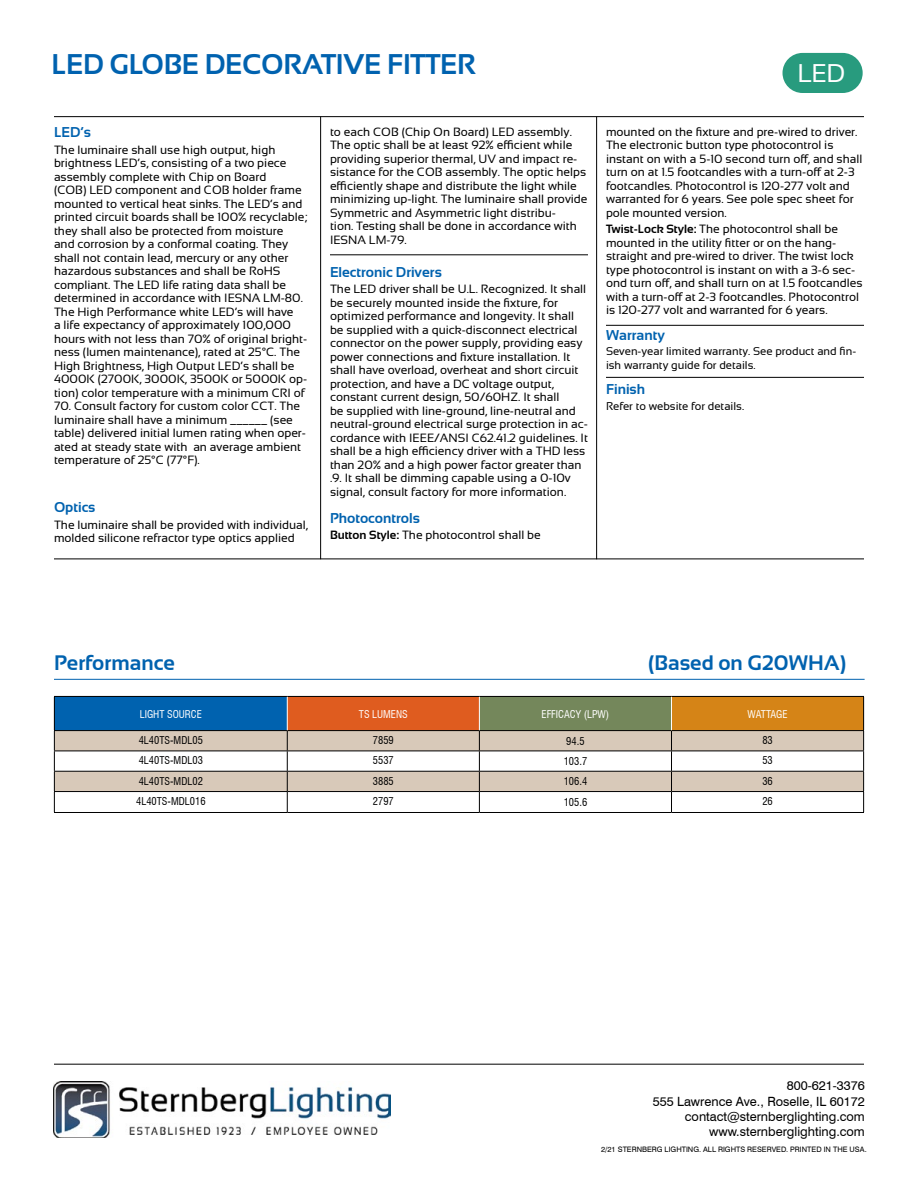
<style>
.page{position:relative;width:918px;height:1188px;background:#fff}
.page>*{position:absolute;margin:0;border:0;box-sizing:border-box;transform-origin:0 0}
.t1{font:700 28.5px "Sansation";letter-spacing:-.01em;color:#0062af}
.t2{font:25.65px "Sansation";color:#fff}
.t3{font:700 21px "Sansation";color:#0062af}
.t4{font:700 14.25px "Sansation";color:#0062af}
.t5{font:12.75px/15.3px "Swiss 721 BT";color:#000;text-align:right}
.t6{font:12px/13.5px "Sansation";color:#000}
.t7{font:12px/13.5px "Sansation";color:#000101}
.t8{font:11.25px/13.5px "Sansation";color:#000}
.t9{font:condensed 10.5px "Swiss 721 BT";color:#000}
.t10{font:condensed 10.5px "Swiss 721 BT";color:#fff}
.t11{font:7.5px "Swiss 721 BT";color:#000}
.s1{font-weight:700}
</style>
<div class="page">
<div style="left:54px;top:696px;width:233px;height:35px;background:#0062af"></div>
<div style="left:287px;top:696px;width:192px;height:35px;background:#df5c1f"></div>
<div style="left:479px;top:696px;width:193px;height:35px;background:#74875b"></div>
<div style="left:672px;top:696px;width:192px;height:35px;background:#d58417"></div>
<svg style="left:55px;top:731px;width:808px;height:60px;fill:#d8c9b9"></svg>
<hr style="left:54px;top:696px;width:233px;height:1px;background:#000">
<hr style="left:54px;top:697px;width:1px;height:33px;background:#000">
<hr style="left:287px;top:696px;width:192px;height:1px;background:#000">
<hr style="left:479px;top:696px;width:193px;height:1px;background:#000">
<hr style="left:672px;top:696px;width:192px;height:1px;background:#000">
<hr style="left:863px;top:697px;width:1px;height:33px;background:#000">
<hr style="left:54px;top:730px;width:233px;height:1px;background:#000">
<hr style="left:287px;top:730px;width:192px;height:1px;background:#000">
<hr style="left:479px;top:730px;width:193px;height:1px;background:#000">
<hr style="left:672px;top:730px;width:192px;height:1px;background:#000">
<hr style="left:54px;top:751px;width:233px;height:1px;background:#000">
<hr style="left:287px;top:751px;width:192px;height:1px;background:#000">
<hr style="left:479px;top:751px;width:193px;height:1px;background:#000">
<hr style="left:672px;top:751px;width:192px;height:1px;background:#000">
<hr style="left:54px;top:771px;width:233px;height:1px;background:#000">
<hr style="left:287px;top:771px;width:192px;height:1px;background:#000">
<hr style="left:479px;top:771px;width:193px;height:1px;background:#000">
<hr style="left:672px;top:771px;width:192px;height:1px;background:#000">
<hr style="left:54px;top:791px;width:233px;height:1px;background:#000">
<svg style="left:54px;top:731px;width:1px;height:81px"></svg>
<hr style="left:287px;top:791px;width:192px;height:1px;background:#000">
<svg style="left:287px;top:731px;width:1px;height:81px"></svg>
<hr style="left:479px;top:791px;width:193px;height:1px;background:#000">
<svg style="left:479px;top:731px;width:1px;height:81px"></svg>
<hr style="left:672px;top:791px;width:192px;height:1px;background:#000">
<svg style="left:671px;top:731px;width:1px;height:81px"></svg>
<svg style="left:863px;top:731px;width:1px;height:81px"></svg>
<hr style="left:54px;top:812px;width:233px;height:1px;background:#000">
<hr style="left:287px;top:812px;width:192px;height:1px;background:#000">
<hr style="left:479px;top:812px;width:193px;height:1px;background:#000">
<hr style="left:672px;top:812px;width:192px;height:1px;background:#000">
<hr style="left:287px;top:697px;width:1px;height:33px;background:#fff">
<hr style="left:479px;top:697px;width:1px;height:33px;background:#fff">
<hr style="left:671px;top:697px;width:1px;height:33px;background:#fff">
<div style="left:783px;top:53px;width:80px;height:40px;background:#289b7e;border-radius:20px"></div>
<hr style="left:54px;top:1064px;width:810px;height:1px;background:#000">
<hr style="left:54px;top:116px;width:810px;height:1px;background:#000">
<hr style="left:54px;top:559px;width:810px;height:1px;background:#000">
<hr style="left:330px;top:254px;width:258px;height:1px;background:#000">
<hr style="left:606px;top:325px;width:258px;height:1px;background:#000">
<hr style="left:606px;top:377px;width:258px;height:1px;background:#000">
<hr style="left:320px;top:117px;width:1px;height:442px;background:#000">
<hr style="left:596px;top:117px;width:1px;height:442px;background:#000">
<img style="left:54px;top:1081px;width:337px;height:56px">
<hr style="left:54px;top:679px;width:811px;height:1px;background:#0062af">
<h1 class="t1" style="left:51px;top:48px;width:426px">LED GLOBE DECORATIVE FITTER</h1>
<p class="t4" style="left:54px;top:124px;width:39px">LED’s</p>
<p class="t7" style="left:54px;top:143px;width:255px">The luminaire shall use high output, high brightness LED’s, consisting of a two piece assembly complete with Chip on Board<br>(COB) LED component and COB holder frame mounted to vertical heat sinks. The LED’s and printed circuit boards shall be 100% recyclable; they shall also be protected from moisture<br>and corrosion by a conformal coating. They shall not contain lead, mercury or any other hazardous substances and shall be RoHS compliant. The LED life rating data shall be determined in accordance with IESNA LM-80.<br>The High Performance white LED’s will have<br>a life expectancy of approximately 100,000 hours with not less than 70% of original bright&shy;ness (lumen maintenance), rated at 25°C. The High Brightness, High Output LED’s shall be 4000K (2700K, 3000K, 3500K or 5000K op&shy;tion) color temperature with a minimum CRI of</p>
<p class="t7" style="left:54px;top:399px;width:254px">70. Consult factory for custom color CCT. The luminaire shall have a minimum ______ (see table) delivered initial lumen rating when oper&shy;ated at steady state with an average ambient temperature of 25°C (77°F).</p>
<p class="t4" style="left:54px;top:500px;width:43px">Optics</p>
<p class="t6" style="left:54px;top:518px;width:256px">The luminaire shall be provided with individual, molded silicone refractor type optics applied</p>
<p class="t6" style="left:330px;top:125px;width:259px">to each COB (Chip On Board) LED assembly.<br>The optic shall be at least 92% efficient while providing superior thermal, UV and impact re&shy;sistance for the COB assembly. The optic helps efficiently shape and distribute the light while minimizing up-light. The luminaire shall provide Symmetric and Asymmetric light distribu-<br>tion. Testing shall be done in accordance with IESNA LM-79.</p>
<p class="t4" style="left:330px;top:264px;width:113px">Electronic Drivers</p>
<p class="t6" style="left:330px;top:282px;width:260px">The LED driver shall be U.L. Recognized. It shall be securely mounted inside the fixture, for optimized performance and longevity. It shall be supplied with a quick-disconnect electrical connector on the power supply, providing easy power connections and fixture installation. It shall have overload, overheat and short circuit protection, and have a DC voltage output, constant current design, 50/60HZ. It shall<br>be supplied with line-ground, line-neutral and neutral-ground electrical surge protection in ac&shy;cordance with IEEE/ANSI C62.41.2 guidelines. It shall be a high efficiency driver with a THD less than 20% and a high power factor greater than .9. It shall be dimming capable using a 0-10v signal, consult factory for more information.</p>
<p class="t4" style="left:330px;top:510px;width:91px">Photocontrols</p>
<p class="t6" style="left:330px;top:528px;width:212px"><span class="s1">Button Style:</span> The photocontrol shall be</p>
<h2 class="t2" style="left:798px;top:59px;width:49px">LED</h2>
<p class="t6" style="left:606px;top:125px;width:258px">mounted on the fixture and pre-wired to driver.<br>The electronic button type photocontrol is instant on with a 5-10 second turn off, and shall turn on at 1.5 footcandles with a turn-off at 2-3 footcandles. Photocontrol is 120-277 volt and warranted for 6 years. See pole spec sheet for pole mounted version.</p>
<p class="t6" style="left:606px;top:222px;width:258px"><span class="s1">Twist-Lock Style:</span> The photocontrol shall be mounted in the utility fitter or on the hang&shy;straight and pre-wired to driver. The twist lock type photocontrol is instant on with a 3-6 sec&shy;ond turn off, and shall turn on at 1.5 footcandles with a turn-off at 2-3 footcandles. Photocontrol is 120-277 volt and warranted for 6 years.</p>
<p class="t4" style="left:606px;top:327px;width:60px">Warranty</p>
<p class="t8" style="left:606px;top:345px;width:252px">Seven-year limited warranty. See product and fin&shy;ish warranty guide for details.</p>
<p class="t4" style="left:606px;top:381px;width:41px">Finish</p>
<p class="t8" style="left:606px;top:399px;width:140px">Refer to website for details.</p>
<h3 class="t3" style="left:54px;top:651px;width:122px">Performance</h3>
<h3 class="t3" style="left:648px;top:651px;width:200px">(Based on G20WHA)</h3>
<p class="t10" style="left:140px;top:707px;width:64px">LIGHT SOURCE</p>
<p class="t10" style="left:359px;top:707px;width:50px">TS LUMENS</p>
<p class="t10" style="left:542px;top:707px;width:69px">EFFICACY (LPW)</p>
<p class="t10" style="left:748px;top:707px;width:41px">WATTAGE</p>
<p class="t9" style="left:139px;top:734px;width:66px">4L40TS-MDL05</p>
<p class="t9" style="left:373px;top:734px;width:22px">7859</p>
<p class="t9" style="left:566px;top:735px;width:20px">94.5</p>
<p class="t9" style="left:762px;top:734px;width:12px">83</p>
<p class="t9" style="left:139px;top:754px;width:66px">4L40TS-MDL03</p>
<p class="t9" style="left:373px;top:754px;width:22px">5537</p>
<p class="t9" style="left:564px;top:755px;width:25px">103.7</p>
<p class="t9" style="left:762px;top:754px;width:12px">53</p>
<p class="t9" style="left:139px;top:774px;width:66px">4L40TS-MDL02</p>
<p class="t9" style="left:373px;top:774px;width:22px">3885</p>
<p class="t9" style="left:564px;top:775px;width:25px">106.4</p>
<p class="t9" style="left:762px;top:774px;width:12px">36</p>
<p class="t9" style="left:136px;top:795px;width:71px">4L40TS-MDL016</p>
<p class="t9" style="left:373px;top:795px;width:22px">2797</p>
<p class="t9" style="left:564px;top:796px;width:25px">105.6</p>
<p class="t9" style="left:762px;top:795px;width:12px">26</p>
<p class="t5" style="left:653px;top:1078px;width:214px">800-621-3376<br>555 Lawrence Ave., Roselle, IL 60172 contact@sternberglighting.com www.sternberglighting.com</p>
<p class="t11" style="left:601px;top:1145px;width:267px">2/21 STERNBERG LIGHTING. ALL RIGHTS RESERVED. PRINTED IN THE USA.</p>
</div>
